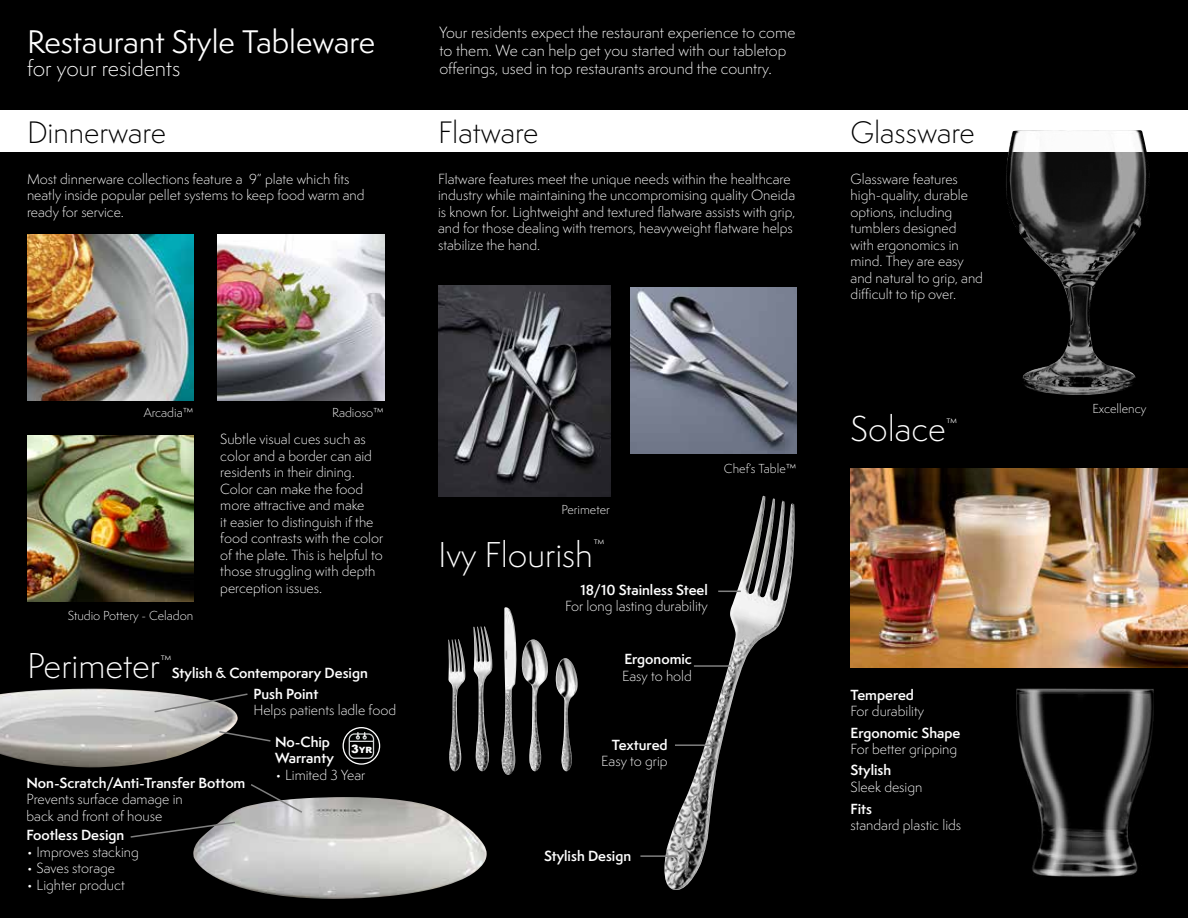
<style>
.page{position:relative;width:1188px;height:918px;background:#000}
.page>*{position:absolute;margin:0;border:0;box-sizing:border-box;transform-origin:0 0}
.t1{font:300 33px "Semplicita Pro";color:#fff}
.t2{font:30px "Semplicita Pro";color:#fff}
.t3{font:300 28.5px "Semplicita Pro";color:#000}
.t4{font:300 21px "Semplicita Pro";color:#fff}
.t5{font:300 15px/18px "Semplicita Pro";color:#fff}
.t6{font:300 13.5px/16.5px "Semplicita Pro";color:#fff}
.t7{font:600 13.5px "Semplicita Pro";color:#fff}
.t8{font:300 12.6px "Semplicita Pro";color:#fff}
.t9{font:300 12px "Semplicita Pro";color:#fff}
.t10{font:900 8.55px "Arial";color:#fff}
.s1{font-size:11.55px}
</style>
<div class="page">
<img style="left:193px;top:797px;width:294px;height:102px">
<div style="left:0;top:110px;width:1188px;height:42px;background:#fff"></div>
<div style="left:343px;top:727px;width:37px;height:38px;border:1px solid #fff;border-radius:50%"></div>
<svg style="left:348px;top:732px;width:27px;height:28px"></svg>
<img style="left:218px;top:234px;width:166px;height:167px">
<img style="left:27px;top:435px;width:166px;height:167px">
<img style="left:27px;top:234px;width:166px;height:167px">
<img style="left:473px;top:607px;width:43px;height:168px">
<img style="left:664px;top:496px;width:131px;height:394px">
<img style="left:630px;top:287px;width:167px;height:167px">
<img style="left:438px;top:285px;width:173px;height:212px">
<hr style="left:675px;top:744px;width:37px;height:2px;background:#808080">
<hr style="left:694px;top:665px;width:37px;height:2px;background:#808080">
<hr style="left:640px;top:855px;width:38px;height:2px;background:#808080">
<svg style="left:718px;top:591px;width:23px;height:1px"></svg>
<img style="left:1016px;top:689px;width:138px;height:187px">
<img style="left:851px;top:469px;width:337px;height:199px">
<img style="left:1006px;top:130px;width:144px;height:265px">
<img style="left:0;top:689px;width:238px;height:78px">
<svg style="left:153px;top:692px;width:95px;height:21px"></svg>
<svg style="left:218px;top:730px;width:53px;height:13px"></svg>
<svg style="left:249px;top:784px;width:55px;height:30px"></svg>
<svg style="left:130px;top:821px;width:107px;height:18px"></svg>
<h2 class="t2" style="left:27px;top:21px;width:350px">Restaurant Style Tableware</h2>
<h3 class="t4" style="left:27px;top:54px;width:155px">for your residents</h3>
<h3 class="t3" style="left:27px;top:113px;width:141px">Dinnerware</h3>
<p class="t6" style="left:27px;top:171px;width:339px">Most dinnerware collections feature a 9” plate which fits neatly inside popular pellet systems to keep food warm and ready for service.</p>
<p class="t9" style="left:144px;top:405px;width:51px">Arcadia™</p>
<p class="t9" style="left:332px;top:405px;width:54px">Radioso™</p>
<p class="t9" style="left:68px;top:608px;width:127px">Studio Pottery - Celadon</p>
<p class="t6" style="left:220px;top:431px;width:164px">Subtle visual cues such as color and a border can aid residents in their dining.<br>Color can make the food more attractive and make<br>it easier to distinguish if the food contrasts with the color of the plate. This is helpful to those struggling with depth perception issues.</p>
<h1 class="t1" style="left:27px;top:644px;width:135px">Perimeter</h1>
<p class="t8" style="left:160px;top:652px;width:13px">™</p>
<p class="t7" style="left:172px;top:663px;width:197px">Stylish &amp; Contemporary Design</p>
<p class="t7" style="left:27px;top:773px;width:220px">Non-Scratch/Anti-Transfer Bottom</p>
<p class="t6" style="left:27px;top:791px;width:158px">Prevents surface damage in back and front of house</p>
<p class="t7" style="left:27px;top:825px;width:99px">Footless Design</p>
<p class="t6" style="left:27px;top:844px;width:114px">• Improves stacking</p>
<p class="t6" style="left:27px;top:860px;width:90px">• Saves storage</p>
<p class="t6" style="left:27px;top:877px;width:100px">• Lighter product</p>
<p class="t7" style="left:253px;top:684px;width:66px">Push Point</p>
<p class="t6" style="left:253px;top:702px;width:144px">Helps patients ladle food</p>
<p class="t7" style="left:275px;top:732px;width:57px">No-Chip</p>
<p class="t10" style="left:351px;top:743px;width:23px"><span class="s1">3</span>YR</p>
<p class="t7" style="left:275px;top:748px;width:60px">Warranty</p>
<p class="t6" style="left:275px;top:767px;width:92px">• Limited 3 Year</p>
<p class="t5" style="left:439px;top:24px;width:358px">Your residents expect the restaurant experience to come to them. We can help get you started with our tabletop offerings, used in top restaurants around the country.</p>
<h3 class="t3" style="left:438px;top:113px;width:102px">Flatware</h3>
<h3 class="t3" style="left:851px;top:113px;width:126px">Glassware</h3>
<p class="t6" style="left:438px;top:171px;width:359px">Flatware features meet the unique needs within the healthcare industry while maintaining the uncompromising quality Oneida is known for. Lightweight and textured flatware assists with grip, and for those dealing with tremors, heavyweight flatware helps stabilize the hand.</p>
<p class="t6" style="left:851px;top:171px;width:134px">Glassware features high-quality, durable options, including tumblers designed with ergonomics in mind. They are easy and natural to grip, and difficult to tip over.</p>
<p class="t9" style="left:561px;top:501px;width:50px">Perimeter</p>
<h1 class="t1" style="left:438px;top:532px;width:156px">Ivy Flourish</h1>
<p class="t8" style="left:593px;top:535px;width:13px">™</p>
<p class="t7" style="left:580px;top:580px;width:129px">18/10 Stainless Steel</p>
<p class="t6" style="left:565px;top:598px;width:144px">For long lasting durability</p>
<p class="t7" style="left:624px;top:649px;width:69px">Ergonomic</p>
<p class="t6" style="left:622px;top:668px;width:71px">Easy to hold</p>
<p class="t9" style="left:724px;top:460px;width:74px">Chef’s Table™</p>
<p class="t7" style="left:612px;top:735px;width:57px">Textured</p>
<p class="t6" style="left:601px;top:753px;width:68px">Easy to grip</p>
<p class="t7" style="left:544px;top:846px;width:89px">Stylish Design</p>
<h1 class="t1" style="left:851px;top:406px;width:97px">Solace</h1>
<p class="t8" style="left:946px;top:415px;width:13px">™</p>
<p class="t7" style="left:850px;top:685px;width:65px">Tempered</p>
<p class="t6" style="left:850px;top:703px;width:75px">For durability</p>
<p class="t7" style="left:851px;top:723px;width:111px">Ergonomic Shape</p>
<p class="t6" style="left:851px;top:741px;width:108px">For better gripping</p>
<p class="t7" style="left:851px;top:760px;width:42px">Stylish</p>
<p class="t6" style="left:851px;top:779px;width:73px">Sleek design</p>
<p class="t7" style="left:850px;top:799px;width:23px">Fits</p>
<p class="t6" style="left:850px;top:817px;width:112px">standard plastic lids</p>
<p class="t9" style="left:1092px;top:400px;width:56px">Excellency</p>
</div>
